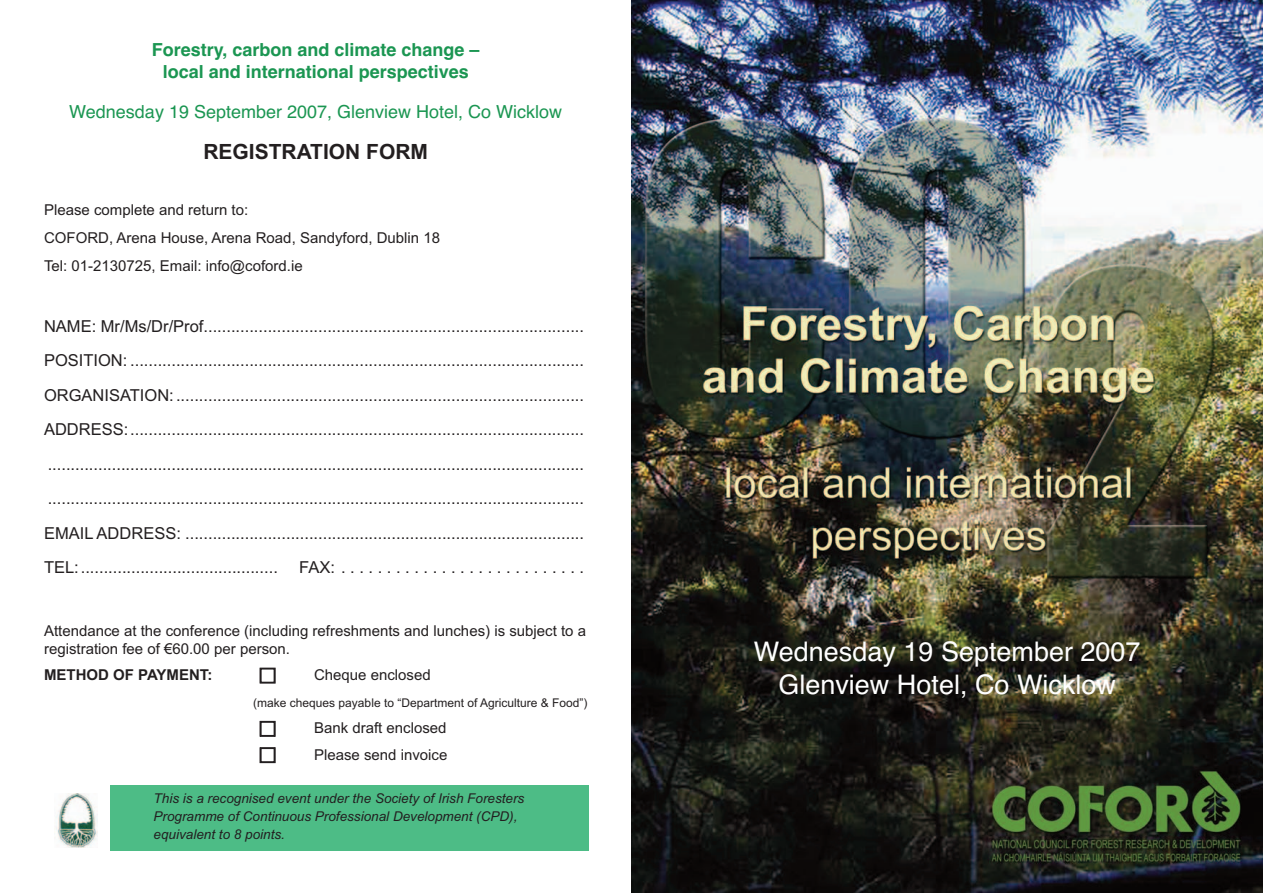
<style>
.page{position:relative;width:1263px;height:893px;background:#fff}
.page>*{position:absolute;margin:0;border:0;box-sizing:border-box;transform-origin:0 0}
.t1{font:27px/33px "Helvetica";color:#fff;text-align:center}
.t2{font:700 21px "Arial";color:#231f20}
.t3{font:700 18px/21.6px "Helvetica";color:#1b9652;text-align:center}
.t4{font:18px "Helvetica";color:#1b9652}
.t5{font:16.5px/34.5px "Arial";color:#231f20;text-align:justify}
.t6{font:15px/28px "Arial";color:#231f20}
.t7{font:700 15px "Arial";color:#231f20}
.t8{font:italic 13.5px/18px "Arial";color:#231f20}
.t9{font:12px "Arial";color:#231f20}
</style>
<div class="page">
<div style="left:111px;top:785px;width:478px;height:65px;background:#4dbc86"></div>
<img style="left:56px;top:794px;width:41px;height:53px">
<img style="left:631px;top:0;width:632px;height:893px">
<p class="t3" style="left:152px;top:39px;width:329px">Forestry, carbon and climate change – local and international perspectives</p>
<p class="t4" style="left:69px;top:101px;width:494px">Wednesday 19 September 2007, Glenview Hotel, Co Wicklow</p>
<p class="t2" style="left:203px;top:139px;width:226px">REGISTRATION FORM</p>
<p class="t6" style="left:44px;top:196px;width:398px">Please complete and return to:<br>COFORD, Arena House, Arena Road, Sandyford, Dublin 18<br>Tel: 01-2130725, Email: info@coford.ie</p>
<p class="t5" style="left:44px;top:309px;width:542px">NAME: Mr/Ms/Dr/Prof...................................................................................<br>POSITION: ...................................................................................................<br>ORGANISATION:.........................................................................................<br>ADDRESS:................................................................................................... ..................................................................................................................... .....................................................................................................................<br>EMAIL ADDRESS: .......................................................................................<br>TEL:...........................................</p>
<p class="t5" style="left:299px;top:550px;width:286px">FAX:...........................</p>
<p class="t6" style="left:44px;top:622px;width:543px;line-height:18px">Attendance at the conference (including refreshments and lunches) is subject to a registration fee of €60.00 per person.</p>
<p class="t7" style="left:44px;top:666px;width:170px">METHOD OF PAYMENT:</p>
<p class="t6" style="left:314px;top:661px;width:118px">Cheque enclosed</p>
<p class="t9" style="left:253px;top:696px;width:336px">(make cheques payable to “Department of Agriculture &amp; Food”)</p>
<p class="t6" style="left:314px;top:715px;width:135px;line-height:26.5px">Bank draft enclosed<br>Please send invoice</p>
<p class="t8" style="left:154px;top:790px;width:372px">This is a recognised event under the Society of Irish Foresters<br>Programme of Continuous Professional Development (CPD), equivalent to 8 points.</p>
<h1 class="t1" style="left:754px;top:635px;width:388px">Wednesday 19 September 2007<br>Glenview Hotel, Co Wicklow</h1>
</div>
